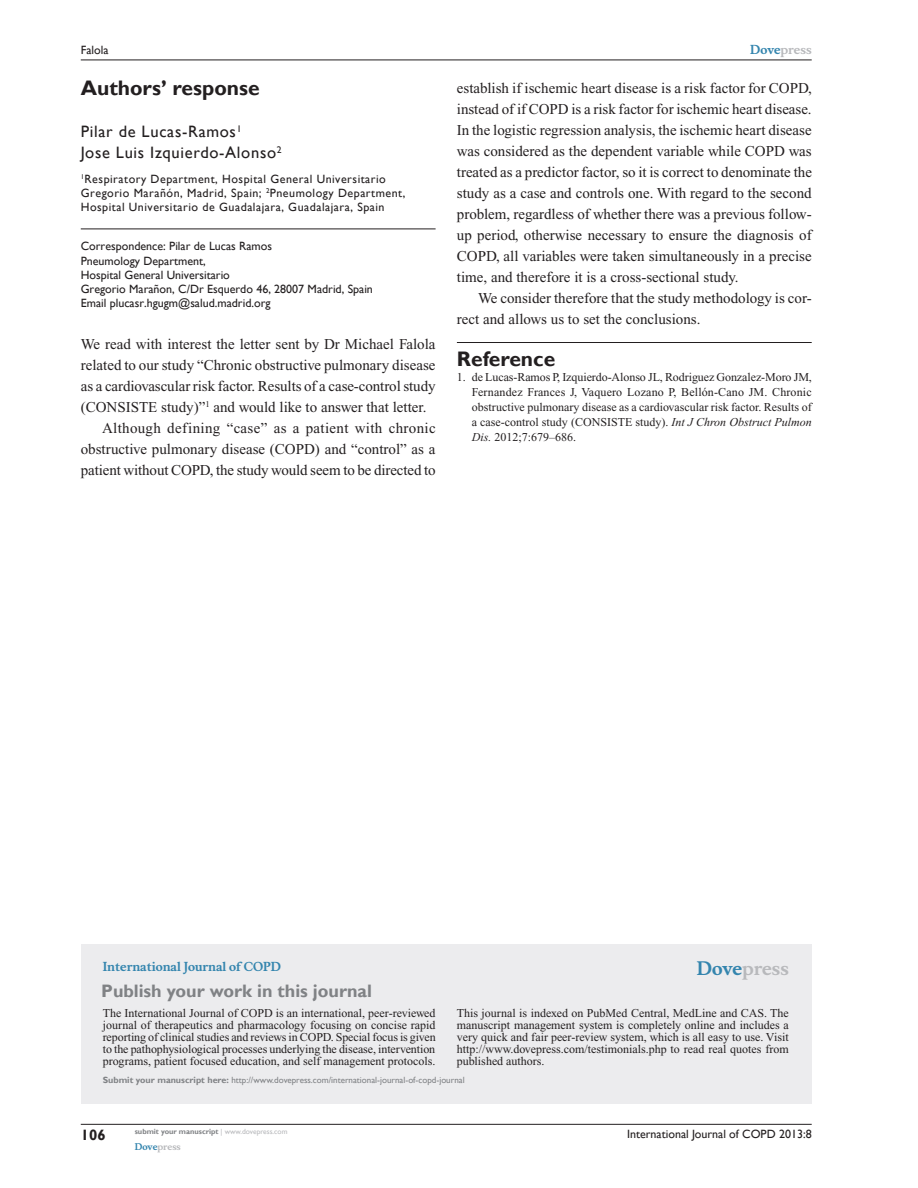
<style>
.page{position:relative;width:918px;height:1188px;background:#fff}
.page>*{position:absolute;margin:0;border:0;box-sizing:border-box;transform-origin:0 0}
.RefH{font:700 21px "Gill Sans";color:#231f20}
.PromBx-H1{font:700 18px "Gill Sans";color:#808285}
.PromBx-Brand{font:700 18px "Musee";color:#b8b9bc}
.AAu{font:16.5px "Gill Sans";letter-spacing:.04em;color:#231f20}
.Tx{font:15px/21px "Times New Roman";color:#231f20;text-align:justify}
.TxF{font:15px/21px "Times New Roman";color:#231f20;text-align:justify}
.RunFolio-V{font:700 15px "Gill Sans";color:#231f20}
.PromBx-Tx{font:12px/12px "Times New Roman";color:#231f20;text-align:justify}
.RefNL1{font:12px/15px "Times New Roman";color:#231f20;text-align:justify}
.Corr-Info{font:12px/14.2px "Gill Sans";color:#231f20}
.AAuAff{font:12px/14.2px "Gill Sans";letter-spacing:.04em;color:#231f20}
.RunF-V{font:12px "Gill Sans";color:#231f20}
.PromBx-JrnlName{font:700 12px "Musee";color:#3485ae}
.RunH-Brand-V{font:700 12px "Musee";color:#b8b9bc}
.RunH-V{font:12px "Gill Sans";color:#231f20}
.PromBx-SubmitMssWebA{font:9px "Gill Sans";color:#808285}
.RunF-Brand-V{font:700 9px "Musee";color:#b8b9bc}
.RunF-SubmityourMS-V{font:700 7.5px "Gill Sans";color:#808285}
.s1{color:#3485ae}
.s2{font-style:italic}
.s3{font-weight:700}
.s4{font-weight:400;color:#b8b9bc}
</style>
<div class="page">
<div style="left:81px;top:944px;width:731px;height:159px;background:#ececee"></div>
<hr style="left:81px;top:229px;width:355px;height:1px;background:#231f20">
<hr style="left:457px;top:342px;width:355px;height:1px;background:#231f20">
<hr style="left:81px;top:1124px;width:731px;height:1px;background:#231f20">
<hr style="left:81px;top:60px;width:731px;height:1px;background:#231f20">
<p class="RunH-V" style="left:81px;top:43px;width:29px">Falola</p>
<h1 class="RefH" style="left:81px;top:75px;width:180px">Authors’ response</h1>
<p class="AAu" style="left:81px;top:122px;width:162px">Pilar de Lucas-Ramos<sup>1</sup></p>
<p class="AAu" style="left:81px;top:143px;width:202px">Jose Luis Izquierdo-Alonso<sup>2</sup></p>
<p class="AAuAff" style="left:81px;top:172px;width:326px"><sup>1</sup>Respiratory Department, Hospital General Universitario<br>Gregorio Marañón, Madrid, Spain; <sup>2</sup>Pneumology Department,<br>Hospital Universitario de Guadalajara, Guadalajara, Spain</p>
<p class="Corr-Info" style="left:81px;top:239px;width:294px">Correspondence: Pilar de Lucas Ramos<br>Pneumology Department,<br>Hospital General Universitario<br>Gregorio Marañon, C/Dr Esquerdo 46, 28007 Madrid, Spain Email plucasr.hgugm@salud.madrid.org</p>
<p class="TxF" style="left:81px;top:334px;width:356px">We read with interest the letter sent by Dr Michael Falola related to our study “Chronic obstructive pulmonary disease as a cardiovascular risk factor. Results of a case-control study (CONSISTE study)”<sup>1</sup> and would like to answer that letter.</p>
<p class="Tx" style="left:81px;top:418px;width:356px;text-indent:21px">Although defining “case” as a patient with chronic obstructive pulmonary disease (COPD) and “control” as a patient without COPD, the study would seem to be directed to</p>
<p class="RunH-Brand-V" style="left:750px;top:43px;width:63px"><span class="s1">Dove</span>press</p>
<p class="Tx" style="left:457px;top:77px;width:357px">establish if ischemic heart disease is a risk factor for COPD, instead of if COPD is a risk factor for ischemic heart disease.<br>In the logistic regression analysis, the ischemic heart disease was considered as the dependent variable while COPD was treated as a predictor factor, so it is correct to denominate the study as a case and controls one. With regard to the second problem, regardless of whether there was a previous follow&shy;up period, otherwise necessary to ensure the diagnosis of COPD, all variables were taken simultaneously in a precise time, and therefore it is a cross-sectional study.</p>
<p class="Tx" style="left:457px;top:287px;width:356px;text-indent:21px">We consider therefore that the study methodology is cor&shy;rect and allows us to set the conclusions.</p>
<p class="RefH" style="left:457px;top:346px;width:100px">Reference</p>
<p class="RefNL1" style="left:472px;top:369px;width:342px;text-indent:-15px">1. de Lucas-Ramos P, Izquierdo-Alonso JL, Rodriguez Gonzalez-Moro JM, Fernandez Frances J, Vaquero Lozano P, Bellón-Cano JM. Chronic obstructive pulmonary disease as a cardiovascular risk factor. Results of a case-control study (CONSISTE study). <span class="s2">Int J Chron Obstruct Pulmon Dis.</span> 2012;7:679–686.</p>
<p class="PromBx-JrnlName" style="left:103px;top:959px;width:180px">International Journal of COPD</p>
<p class="PromBx-H1" style="left:101px;top:980px;width:272px">Publish your work in this journal</p>
<p class="PromBx-Brand" style="left:697px;top:958px;width:94px"><span class="s1">Dove</span>press</p>
<p class="PromBx-Tx" style="left:103px;top:1007px;width:334px">The International Journal of COPD is an international, peer-reviewed journal of therapeutics and pharmacology focusing on concise rapid reporting of clinical studies and reviews in COPD. Special focus is given to the pathophysiological processes underlying the disease, intervention programs, patient focused education, and self management protocols.</p>
<p class="PromBx-Tx" style="left:457px;top:1007px;width:333px">This journal is indexed on PubMed Central, MedLine and CAS. The manuscript management system is completely online and includes a very quick and fair peer-review system, which is all easy to use. Visit http://www.dovepress.com/testimonials.php to read real quotes from published authors.</p>
<p class="PromBx-SubmitMssWebA" style="left:103px;top:1075px;width:363px"><span class="s3">Submit your manuscript here:</span> http://www.dovepress.com/international-journal-of-copd-journal</p>
<p class="RunFolio-V" style="left:81px;top:1126px;width:26px">106</p>
<p class="RunF-SubmityourMS-V" style="left:135px;top:1127px;width:154px">submit your manuscript <span class="s4">| www.dovepress.com</span></p>
<p class="RunF-Brand-V" style="left:135px;top:1141px;width:48px"><span class="s1">Dove</span>press</p>
<p class="RunF-V" style="left:627px;top:1127px;width:186px">International Journal of COPD 2013:8</p>
</div>
